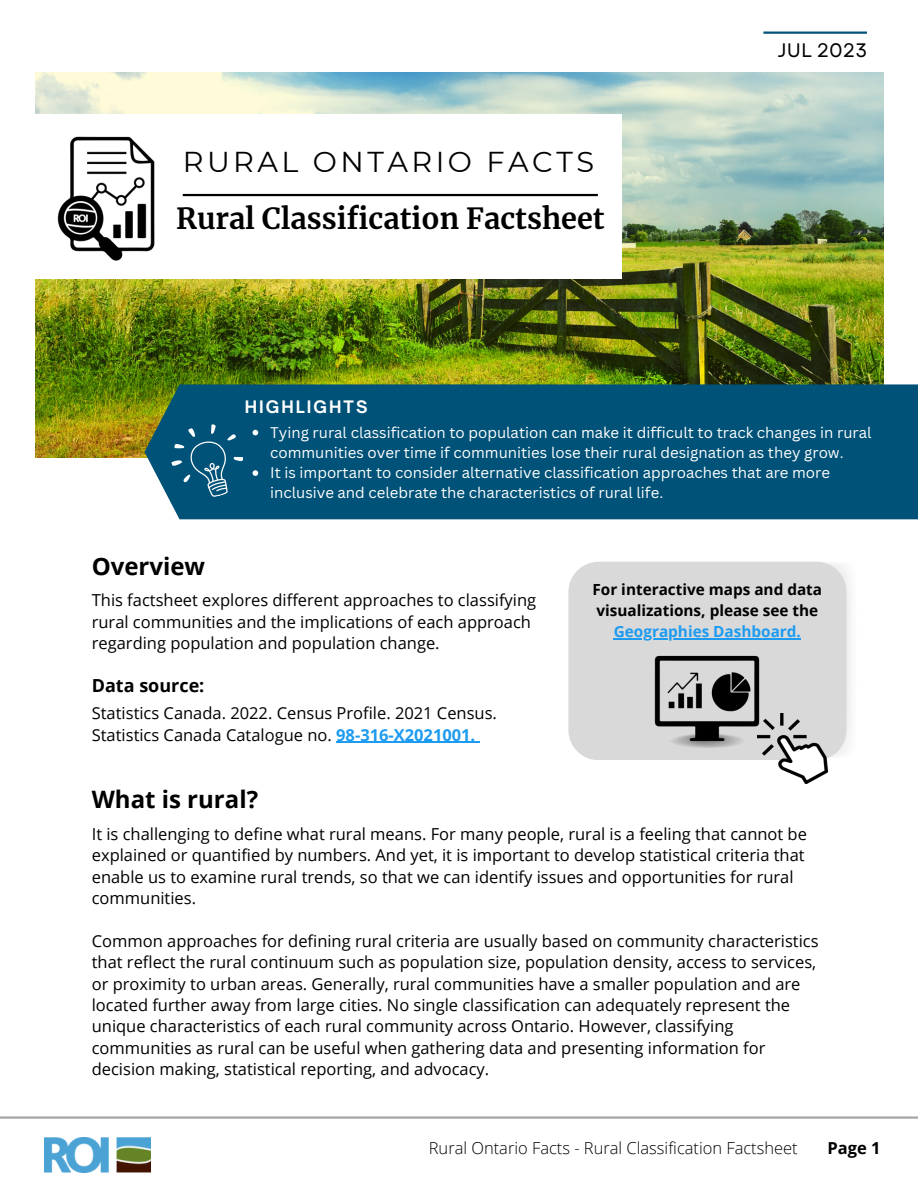
<style>
.page{position:relative;width:918px;height:1188px;background:#fff}
.page>*{position:absolute;margin:0;border:0;box-sizing:border-box;transform-origin:0 0}
.t1{font:700 28.8px "Merriweather";color:#000}
.t2{font:28.8px "Montserrat";letter-spacing:.12em;color:#000}
.t3{font:700 24px "Open Sans";color:#000}
.t4{font:19.5px "Garet";color:#000}
.t5{font:700 18px "Open Sans";color:#000}
.t6{font:16.5px/21.3px "Open Sans";color:#000}
.t7{font:300 16.5px "Open Sans";color:#000}
.t8{font:700 16.5px "Open Sauce One";letter-spacing:.125em;color:#fff}
.t9{font:700 16.5px "Open Sans";color:#000}
.t10{font:700 15.3px/21.3px "Open Sans";color:#000;text-align:center}
.t11{font:15px/20.2px "Canva Sans";color:#fff}
.s1{font-weight:700;color:#1d9bf0}
.s2{color:#1d9bf0}
</style>
<div class="page">
<img style="left:44px;top:1137px;width:107px;height:35px">
<hr style="left:0;top:1116px;width:918px;height:3px;background:#a6a6a6">
<img style="left:35px;top:73px;width:848px;height:384px">
<hr style="left:763px;top:32px;width:104px;height:2px;background:#005278">
<div style="left:27px;top:114px;width:595px;height:165px;background:#fff"></div>
<hr style="left:183px;top:194px;width:415px;height:2px;background:#000">
<img style="left:57px;top:136px;width:98px;height:125px">
<div style="left:144px;top:385px;width:774px;height:134px;background:#005278"></div>
<svg style="left:171px;top:423px;width:73px;height:75px;background:#196385"></svg>
<hr style="left:336px;top:742px;width:139px;height:1px;background:#1d9bf0">
<img style="left:781px;top:561px;width:70px;height:197px">
<div style="left:568px;top:562px;width:278px;height:198px;background:#d9d9d9;border-radius:30px"></div>
<img style="left:654px;top:655px;width:106px;height:79px">
<img style="left:757px;top:714px;width:70px;height:70px">
<img style="left:671px;top:734px;width:71px;height:14px">
<hr style="left:614px;top:639px;width:187px;height:1px;background:#1d9bf0">
<svg style="left:253px;top:430px;width:5px;height:5px"></svg>
<svg style="left:253px;top:470px;width:5px;height:6px"></svg>
<p class="t2" style="left:183px;top:145px;width:413px">RURAL ONTARIO FACTS</p>
<p class="t1" style="left:176px;top:201px;width:430px">Rural Classification Factsheet</p>
<p class="t8" style="left:245px;top:396px;width:124px">HIGHLIGHTS</p>
<p class="t4" style="left:777px;top:36px;width:91px">JUL 2023</p>
<p class="t11" style="left:270px;top:422px;width:603px">Tying rural classification to population can make it difficult to track changes in rural communities over time if communities lose their rural designation as they grow.</p>
<p class="t11" style="left:270px;top:462px;width:561px">It is important to consider alternative classification approaches that are more inclusive and celebrate the characteristics of rural life.</p>
<p class="t3" style="left:92px;top:549px;width:115px">Overview</p>
<p class="t6" style="left:92px;top:589px;width:446px">This factsheet explores different approaches to classifying rural communities and the implications of each approach regarding population and population change.</p>
<p class="t5" style="left:92px;top:673px;width:114px">Data source:</p>
<p class="t6" style="left:92px;top:702px;width:407px">Statistics Canada. 2022. Census Profile. 2021 Census.<br>Statistics Canada Catalogue no. <span class="s1">98-316-X2021001.</span></p>
<p class="t10" style="left:593px;top:578px;width:231px">For interactive maps and data visualizations, please see the<br><span class="s2">Geographies Dashboard.</span></p>
<p class="t3" style="left:92px;top:783px;width:168px">What is rural?</p>
<p class="t6" style="left:92px;top:823px;width:717px">It is challenging to define what rural means. For many people, rural is a feeling that cannot be explained or quantified by numbers. And yet, it is important to develop statistical criteria that enable us to examine rural trends, so that we can identify issues and opportunities for rural communities.</p>
<p class="t6" style="left:92px;top:930px;width:728px">Common approaches for defining rural criteria are usually based on community characteristics that reflect the rural continuum such as population size, population density, access to services, or proximity to urban areas. Generally, rural communities have a smaller population and are located further away from large cities. No single classification can adequately represent the unique characteristics of each rural community across Ontario. However, classifying communities as rural can be useful when gathering data and presenting information for decision making, statistical reporting, and advocacy.</p>
<p class="t7" style="left:429px;top:1137px;width:370px">Rural Ontario Facts - Rural Classification Factsheet</p>
<p class="t9" style="left:828px;top:1137px;width:55px">Page 1</p>
</div>
